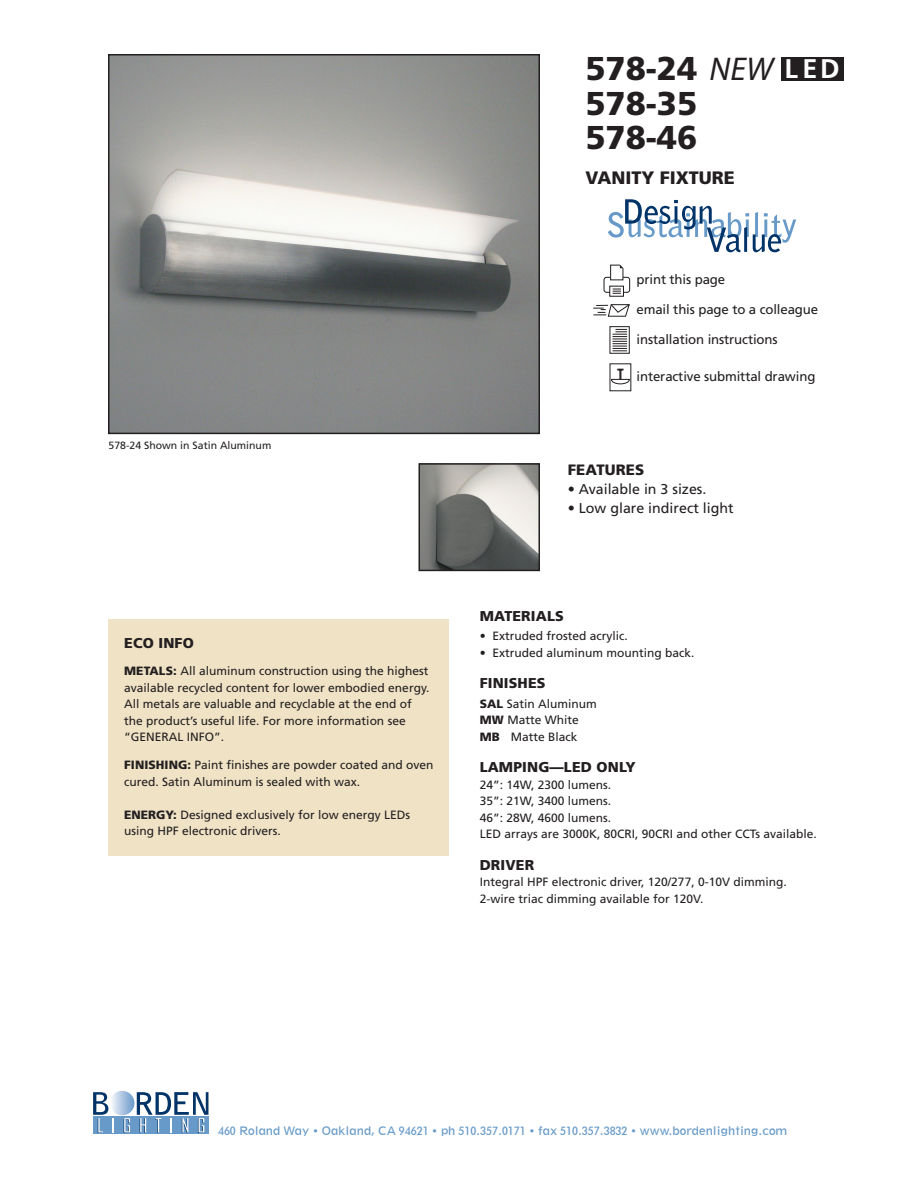
<style>
.page{position:relative;width:918px;height:1188px;background:#fff}
.page>*{position:absolute;margin:0;border:0;box-sizing:border-box;transform-origin:0 0}
.t1{font:900 33px "Frutiger";color:#231f20}
.t2{font:700 27px "Frutiger";color:#fff}
.t3{font:900 18px "Frutiger";color:#231f20}
.t4{font:900 15px "Frutiger";letter-spacing:.01em;color:#231f20}
.t5{font:900 14.25px "Frutiger";letter-spacing:.01em;color:#231f20}
.t6{font:14.25px "Frutiger";color:#231f20}
.t7{font:13.2px "Frutiger";letter-spacing:-.01em;color:#231f20}
.t8{font:12px/16.5px "Frutiger";color:#231f20}
.t9{font:10.8px "Geometric 212 BT";color:#679ac8}
.t10{font:10.5px "Frutiger";color:#231f20}
.s1{font-family:"Myriad Pro";font-weight:400;font-style:italic}
.s2{font-weight:900}
</style>
<div class="page">
<div style="left:109px;top:620px;width:340px;height:236px;background:#efe2c5"></div>
<div style="left:93px;top:1117px;width:116px;height:17px;background:#679ac8"></div>
<svg style="left:124px;top:1118px;width:6px;height:15px"></svg>
<svg style="left:110px;top:1091px;width:24px;height:24px"></svg>
<svg style="left:93px;top:1092px;width:21px;height:41px"></svg>
<svg style="left:137px;top:1092px;width:71px;height:41px"></svg>
<svg style="left:608px;top:199px;width:188px;height:53px"></svg>
<img style="left:421px;top:466px;width:116px;height:102px">
<div style="left:418px;top:463px;width:122px;height:108px;border:2px solid #231f20"></div>
<svg style="left:593px;top:304px;width:37px;height:13px"></svg>
<svg style="left:613px;top:329px;width:14px;height:23px"></svg>
<div style="left:609px;top:326px;width:21px;height:28px;border:1px solid #231f20"></div>
<div style="left:604px;top:277px;width:26px;height:16px;border:1px solid #231f20;border-radius:3px"></div>
<svg style="left:611px;top:288px;width:11px;height:6px"></svg>
<div style="left:609px;top:286px;width:15px;height:11px;border:1px solid #231f20"></div>
<svg style="left:613px;top:289px;width:8px;height:5px"></svg>
<div style="left:611px;top:265px;width:12px;height:15px;background:#fff"></div>
<div style="left:610px;top:265px;width:13px;height:15px;border:1px solid #231f20"></div>
<svg style="left:619px;top:264px;width:5px;height:5px"></svg>
<svg style="left:611px;top:369px;width:19px;height:15px"></svg>
<div style="left:781px;top:57px;width:63px;height:23px;background:#231f20"></div>
<img style="left:111px;top:57px;width:426px;height:374px">
<div style="left:108px;top:54px;width:432px;height:380px;border:2px solid #231f20"></div>
<p class="t1" style="left:585px;top:49px;width:190px">578-24 <span class="s1">NEW</span></p>
<p class="t1" style="left:585px;top:83px;width:113px">578-35</p>
<p class="t1" style="left:585px;top:118px;width:113px">578-46</p>
<p class="t3" style="left:585px;top:166px;width:151px">VANITY FIXTURE</p>
<p class="t2" style="left:784px;top:53px;width:57px">LED</p>
<p class="t7" style="left:637px;top:271px;width:90px">print this page</p>
<p class="t7" style="left:637px;top:301px;width:183px">email this page to a colleague</p>
<p class="t7" style="left:637px;top:332px;width:143px">installation instructions</p>
<p class="t10" style="left:109px;top:439px;width:164px">578-24 Shown in Satin Aluminum</p>
<p class="t5" style="left:124px;top:634px;width:71px">ECO INFO</p>
<p class="t8" style="left:124px;top:663px;width:307px"><span class="s2">METALS:</span> All aluminum construction using the highest available recycled content for lower embodied energy.<br>All metals are valuable and recyclable at the end of the product’s useful life. For more information see “GENERAL INFO”.</p>
<p class="t8" style="left:124px;top:757px;width:311px"><span class="s2">FINISHING:</span> Paint finishes are powder coated and oven cured. Satin Aluminum is sealed with wax.</p>
<p class="t8" style="left:124px;top:806px;width:287px"><span class="s2">ENERGY:</span> Designed exclusively for low energy LEDs using HPF electronic drivers.</p>
<p class="t7" style="left:637px;top:368px;width:180px">interactive submittal drawing</p>
<p class="t4" style="left:568px;top:461px;width:78px">FEATURES</p>
<p class="t6" style="left:568px;top:481px;width:140px">• Available in 3 sizes.</p>
<p class="t6" style="left:568px;top:500px;width:167px">• Low glare indirect light</p>
<p class="t5" style="left:480px;top:607px;width:86px">MATERIALS</p>
<p class="t8" style="left:480px;top:628px;width:150px">• Extruded frosted acrylic.</p>
<p class="t8" style="left:480px;top:644px;width:216px">• Extruded aluminum mounting back.</p>
<p class="t5" style="left:480px;top:675px;width:67px">FINISHES</p>
<p class="t8" style="left:480px;top:695px;width:119px"><span class="s2">SAL</span> Satin Aluminum</p>
<p class="t8" style="left:480px;top:712px;width:101px"><span class="s2">MW</span> Matte White</p>
<p class="t8" style="left:480px;top:728px;width:99px"><span class="s2">MB</span> Matte Black</p>
<p class="t5" style="left:480px;top:759px;width:158px">LAMPING—LED ONLY</p>
<p class="t8" style="left:480px;top:776px;width:133px">24”: 14W, 2300 lumens.</p>
<p class="t8" style="left:480px;top:793px;width:133px">35”: 21W, 3400 lumens.</p>
<p class="t8" style="left:480px;top:809px;width:133px">46”: 28W, 4600 lumens.</p>
<p class="t8" style="left:480px;top:826px;width:339px">LED arrays are 3000K, 80CRI, 90CRI and other CCTs available.</p>
<p class="t5" style="left:480px;top:856px;width:56px">DRIVER</p>
<p class="t8" style="left:480px;top:874px;width:309px">Integral HPF electronic driver, 120/277, 0-10V dimming.</p>
<p class="t8" style="left:480px;top:890px;width:225px">2-wire triac dimming available for 120V.</p>
<p class="t9" style="left:218px;top:1124px;width:571px">460 Roland Way • Oakland, CA 94621 • ph 510.357.0171 • fax 510.357.3832 • www.bordenlighting.com</p>
</div>
